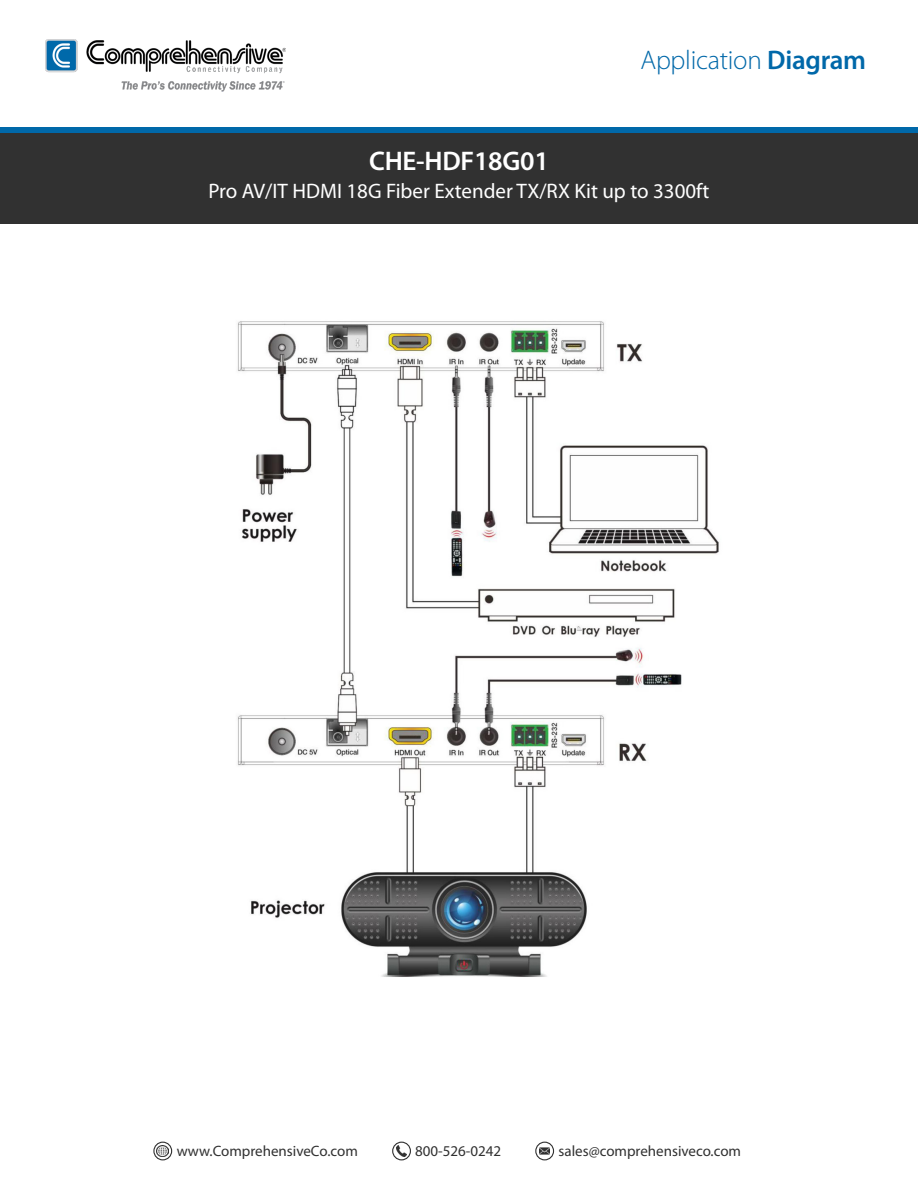
<style>
.page{position:relative;width:918px;height:1188px;background:#fff}
.page>*{position:absolute;margin:0;border:0;box-sizing:border-box;transform-origin:0 0}
.t1{font:300 27px "Myriad Pro";letter-spacing:-.01em;color:#0068a9}
.t2{font:600 27px "Myriad Pro";letter-spacing:-.01em;color:#fff}
.t3{font:21px "Myriad Pro";color:#fff}
.t4{font:15px "Myriad Pro";color:#313131}
.s1{font-weight:600}
</style>
<div class="page">
<div style="left:0;top:131px;width:918px;height:93px;background:#313131"></div>
<img style="left:237px;top:321px;width:482px;height:656px">
<img style="left:45px;top:40px;width:240px;height:52px">
<div style="left:153px;top:1142px;width:19px;height:18px;border:1px solid #313131;border-radius:50%"></div>
<div style="left:392px;top:1142px;width:19px;height:18px;border:1px solid #313131;border-radius:50%"></div>
<div style="left:535px;top:1142px;width:19px;height:18px;border:1px solid #313131;border-radius:50%"></div>
<svg style="left:157px;top:1145px;width:12px;height:12px"></svg>
<svg style="left:396px;top:1146px;width:11px;height:10px"></svg>
<svg style="left:540px;top:1147px;width:10px;height:8px"></svg>
<div style="left:0;top:128px;width:918px;height:5px;background:#0068a9"></div>
<p class="t2" style="left:369px;top:144px;width:181px">CHE-HDF18G01</p>
<p class="t1" style="left:640px;top:46px;width:227px">Application <span class="s1">Diagram</span></p>
<p class="t3" style="left:208px;top:178px;width:503px">Pro AV/IT HDMI 18G Fiber Extender TX/RX Kit up to 3300ft</p>
<p class="t4" style="left:177px;top:1142px;width:183px">www.ComprehensiveCo.com</p>
<p class="t4" style="left:415px;top:1142px;width:88px">800-526-0242</p>
<p class="t4" style="left:559px;top:1142px;width:184px">sales@comprehensiveco.com</p>
</div>
